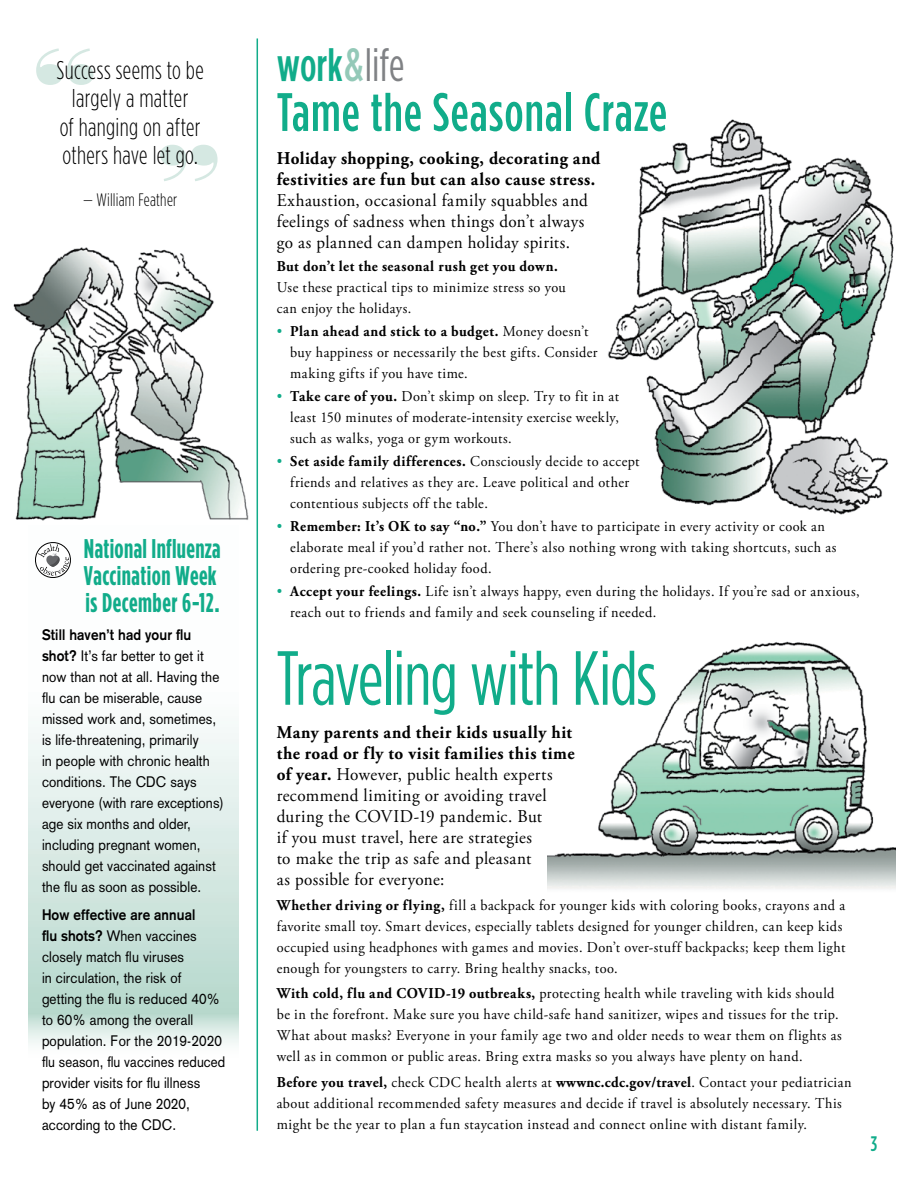
<style>
.page{position:relative;width:918px;height:1188px;background:#fff}
.page>*{position:absolute;margin:0;border:0;box-sizing:border-box;transform-origin:0 0}
.t1{font:90px "Bodoni Poster";color:#d5e8e2;scale:.95 1}
.t2{font:76.5px "Gotham Condensed";letter-spacing:-.015em;color:#11ac8a;scale:.95 1}
.t3{font:500 54px "Gotham Condensed";letter-spacing:.02em;color:#11ac8a;scale:.95 1}
.t4{font:500 46.5px "Gotham Condensed";color:#11ac8a;scale:.95 1}
.t5{font:700 27px/27px "Gotham Condensed";letter-spacing:.015em;color:#11ac8a;scale:.9 1}
.t6{font:300 25.5px/28.5px "Gotham Condensed";letter-spacing:.01em;color:#000;text-align:center;scale:.95 1}
.t7{font:500 21px "Gotham Condensed";color:#11ac8a;scale:.95 1}
.t8{font:18px/21px "Adobe Garamond Pro";letter-spacing:.025em;color:#000;scale:.95 1}
.t9{font:700 18px/21px "Adobe Garamond Pro";letter-spacing:.03em;color:#000;scale:.95 1}
.t10{font:300 18px "Gotham Condensed";letter-spacing:.01em;color:#000;scale:.95 1}
.t11{font:15px/21px "Adobe Garamond Pro";letter-spacing:.035em;color:#000;scale:.95 1}
.t12{font:15px/21px "Akzidenz Grotesk";letter-spacing:.01em;color:#000;scale:.9 1}
.t13{font:700 15px "Adobe Garamond Pro";letter-spacing:.035em;color:#000;scale:.95 1}
.s1{font-weight:700}
.s2{color:#94c9b8}
.s3{font-weight:400;color:#808285}
.s4{color:#11ac8a}
</style>
<div class="page">
<svg style="left:28px;top:727px;width:211px;height:317px;background:#d5e8e2"></svg>
<hr style="left:257px;top:38px;width:1px;height:1093px;background:#11ac8a">
<img style="left:14px;top:247px;width:235px;height:274px">
<svg style="left:35px;top:542px;width:36px;height:36px"></svg>
<img style="left:608px;top:119px;width:286px;height:396px">
<img style="left:548px;top:641px;width:347px;height:248px">
<p class="t1" style="left:34px;top:25px;width:66px">“</p>
<p class="t6" style="left:57px;top:55px;width:157px">Success seems to be</p>
<p class="t6" style="left:60px;top:84px;width:150px">largely a matter<br>of hanging on after</p>
<p class="t1" style="left:158px;top:122px;width:66px">”</p>
<p class="t6" style="left:62px;top:141px;width:144px">others have let go.</p>
<p class="t10" style="left:83px;top:190px;width:100px">— William Feather</p>
<h2 class="t5" style="left:84px;top:535px;width:154px">National Influenza<br>Vaccination Week is December 6-12.</h2>
<p class="t12" style="left:42px;top:624px;width:204px"><span class="s1">Still haven’t had your fu shot?</span> It’s far better to get it now than not at all. Having the fu can be miserable, cause missed work and, sometimes, is life-threatening, primarily<br>in people with chronic health conditions. The CDC says everyone (with rare exceptions) age six months and older, including pregnant women, should get vaccinated against the fu as soon as possible.</p>
<p class="t12" style="left:42px;top:904px;width:205px"><span class="s1">How effective are annual<br>fu shots?</span> When vaccines closely match fu viruses<br>in circulation, the risk of getting the fu is reduced 40% to 60% among the overall population. For the 2019-2020 fu season, fu vaccines reduced provider visits for fu illness<br>by 45% as of June 2020, according to the CDC.</p>
<h1 class="t4" style="left:277px;top:38px;width:136px">work<span class="s2">&amp;</span><span class="s3">life</span></h1>
<h1 class="t3" style="left:277px;top:81px;width:412px">Tame the Seasonal Craze</h1>
<p class="t9" style="left:277px;top:148px;width:342px">Holiday shopping, cooking, decorating and festivities are fun but can also cause stress.</p>
<p class="t8" style="left:277px;top:190px;width:329px">Exhaustion, occasional family squabbles and feelings of sadness when things don’t always go as planned can dampen holiday spirits.</p>
<p class="t13" style="left:277px;top:257px;width:297px">But don’t let the seasonal rush get you down.</p>
<p class="t11" style="left:277px;top:277px;width:306px">Use these practical tips to minimize stress so you can enjoy the holidays.</p>
<p class="t11" style="left:290px;top:321px;width:325px;text-indent:-13px"><span class="s4">•</span> <span class="s1">Plan ahead and stick to a budget.</span> Money doesn’t buy happiness or necessarily the best gifts. Consider making gifts if you have time.</p>
<p class="t11" style="left:290px;top:386px;width:348px;text-align:justify;text-indent:-13px"><span class="s4">•</span> <span class="s1">Take care of you.</span> Don’t skimp on sleep. Try to fit in at least 150 minutes of moderate-intensity exercise weekly, such as walks, yoga or gym workouts.</p>
<p class="t11" style="left:290px;top:451px;width:369px;text-indent:-13px"><span class="s4">•</span> <span class="s1">Set aside family differences.</span> Consciously decide to accept friends and relatives as they are. Leave political and other contentious subjects off the table.</p>
<p class="t11" style="left:290px;top:517px;width:577px;text-indent:-13px"><span class="s4">•</span> <span class="s1">Remember: It’s OK to say “no.”</span> You don’t have to participate in every activity or cook an elaborate meal if you’d rather not. There’s also nothing wrong with taking shortcuts, such as ordering pre-cooked holiday food.</p>
<p class="t11" style="left:290px;top:582px;width:601px;text-indent:-13px"><span class="s4">•</span> <span class="s1">Accept your feelings.</span> Life isn’t always happy, even during the holidays. If you’re sad or anxious, reach out to friends and family and seek counseling if needed.</p>
<p class="t2" style="left:277px;top:634px;width:402px">Traveling with Kids</p>
<p class="t8" style="left:277px;top:722px;width:315px"><span class="s1">Many parents and their kids usually hit the road or fly to visit families this time of year.</span> However, public health experts recommend limiting or avoiding travel during the COVID-19 pandemic. But<br>if you must travel, here are strategies<br>to make the trip as safe and pleasant<br>as possible for everyone:</p>
<p class="t11" style="left:277px;top:895px;width:600px"><span class="s1">Whether driving or flying,</span> fill a backpack for younger kids with coloring books, crayons and a favorite small toy. Smart devices, especially tablets designed for younger children, can keep kids occupied using headphones with games and movies. Don’t over-stuff backpacks; keep them light enough for youngsters to carry. Bring healthy snacks, too.</p>
<p class="t11" style="left:277px;top:983px;width:596px"><span class="s1">With cold, flu and COVID-19 outbreaks,</span> protecting health while traveling with kids should be in the forefront. Make sure you have child-safe hand sanitizer, wipes and tissues for the trip.<br>What about masks? Everyone in your family age two and older needs to wear them on flights as well as in common or public areas. Bring extra masks so you always have plenty on hand.</p>
<p class="t11" style="left:277px;top:1072px;width:607px"><span class="s1">Before you travel,</span> check CDC health alerts at <span class="s1">wwwnc.cdc.gov/travel</span>. Contact your pediatrician about additional recommended safety measures and decide if travel is absolutely necessary. This might be the year to plan a fun staycation instead and connect online with distant family.</p>
<h3 class="t7" style="left:871px;top:1131px;width:8px">3</h3>
</div>
